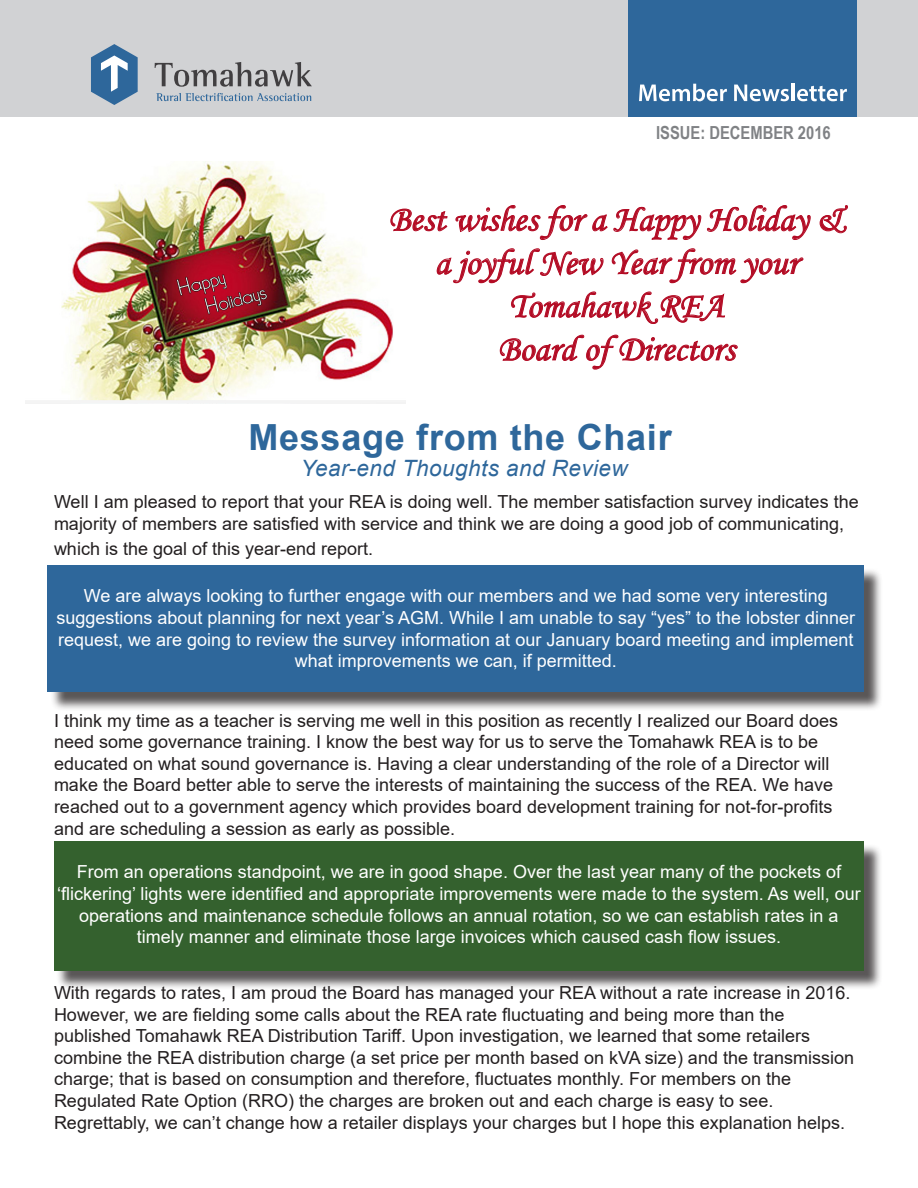
<style>
.page{position:relative;width:918px;height:1188px;background:#fff}
.page>*{position:absolute;margin:0;border:0;box-sizing:border-box;transform-origin:0 0}
.t1{font:36px "Monotype Corsiva";color:#b30b24}
.t2{font:700 36px "Arial";letter-spacing:.02em;color:#2e679b}
.t3{font:italic 22.5px "Arial";letter-spacing:.02em;color:#2e679b}
.t4{font:18px/21.6px "Arial";color:#231f20}
.t5{font:18px/21.6px "Arial";color:#fff;text-align:center}
.t6{font:700 18px "Arial Narrow";color:#808285}
</style>
<div class="page">
<div style="left:0;top:0;width:918px;height:117px;background:#d1d2d4"></div>
<svg style="left:91px;top:44px;width:47px;height:61px"></svg>
<svg style="left:155px;top:62px;width:157px;height:25px"></svg>
<svg style="left:156px;top:93px;width:155px;height:8px"></svg>
<div style="left:629px;top:0;width:228px;height:117px;background:#2e679b"></div>
<svg style="left:639px;top:84px;width:88px;height:17px"></svg>
<svg style="left:734px;top:85px;width:55px;height:16px"></svg>
<hr style="left:792px;top:84px;width:3px;height:17px;background:#fff">
<svg style="left:797px;top:86px;width:50px;height:15px"></svg>
<div style="left:648px;top:116px;width:192px;height:32px;background:#fff"></div>
<img style="left:25px;top:161px;width:381px;height:242px">
<div style="left:50px;top:568px;width:833px;height:143px;background:#231f20;opacity:.75"></div>
<div style="left:48px;top:566px;width:816px;height:126px;background:#2e679b"></div>
<div style="left:56px;top:844px;width:827px;height:146px;background:#231f20;opacity:.75"></div>
<div style="left:54px;top:842px;width:810px;height:129px;background:#34612e"></div>
<svg style="left:390px;top:208px;width:58px;height:24px"></svg>
<svg style="left:455px;top:205px;width:356px;height:35px"></svg>
<svg style="left:819px;top:205px;width:29px;height:29px"></svg>
<svg style="left:437px;top:248px;width:167px;height:36px"></svg>
<svg style="left:612px;top:248px;width:192px;height:36px"></svg>
<svg style="left:511px;top:291px;width:214px;height:33px"></svg>
<svg style="left:500px;top:334px;width:238px;height:36px"></svg>
<p class="t6" style="left:656px;top:119px;width:176px">ISSUE: DECEMBER 2016</p>
<p class="t1" style="left:389px;top:197px;width:457px">Best wishes for a Happy Holiday &amp;</p>
<p class="t1" style="left:435px;top:241px;width:365px">a joyful New Year from your</p>
<p class="t1" style="left:509px;top:284px;width:217px">Tomahawk REA</p>
<p class="t1" style="left:498px;top:327px;width:238px">Board of Directors</p>
<p class="t2" style="left:248px;top:412px;width:425px">Message from the Chair</p>
<p class="t3" style="left:301px;top:454px;width:328px">Year-end Thoughts and Review</p>
<p class="t4" style="left:54px;top:491px;width:806px">Well I am pleased to report that your REA is doing well. The member satisfaction survey indicates the majority of members are satisfied with service and think we are doing a good job of communicating,</p>
<p class="t4" style="left:54px;top:538px;width:321px">which is the goal of this year-end report.</p>
<p class="t5" style="left:84px;top:585px;width:745px">We are always looking to further engage with our members and we had some very interesting</p>
<p class="t5" style="left:56px;top:607px;width:800px">suggestions about planning for next year’s AGM. While I am unable to say “yes” to the lobster dinner request, we are going to review the survey information at our January board meeting and implement what improvements we can, if permitted.</p>
<p class="t4" style="left:54px;top:709px;width:786px">I think my time as a teacher is serving me well in this position as recently I realized our Board does need some governance training. I know the best way for us to serve the Tomahawk REA is to be</p>
<p class="t4" style="left:54px;top:752px;width:781px">educated on what sound governance is. Having a clear understanding of the role of a Director will make the Board better able to serve the interests of maintaining the success of the REA. We have reached out to a government agency which provides board development training for not-for-profits and are scheduling a session as early as possible.</p>
<p class="t5" style="left:57px;top:861px;width:805px">From an operations standpoint, we are in good shape. Over the last year many of the pockets of ‘flickering’ lights were identified and appropriate improvements were made to the system. As well, our operations and maintenance schedule follows an annual rotation, so we can establish rates in a</p>
<p class="t5" style="left:137px;top:926px;width:646px">timely manner and eliminate those large invoices which caused cash flow issues.</p>
<p class="t4" style="left:54px;top:982px;width:798px">With regards to rates, I am proud the Board has managed your REA without a rate increase in 2016.<br>However, we are fielding some calls about the REA rate fluctuating and being more than the</p>
<p class="t4" style="left:54px;top:1025px;width:802px">published Tomahawk REA Distribution Tariff. Upon investigation, we learned that some retailers combine the REA distribution charge (a set price per month based on kVA size) and the transmission charge; that is based on consumption and therefore, fluctuates monthly. For members on the</p>
<p class="t4" style="left:54px;top:1090px;width:721px">Regulated Rate Option (RRO) the charges are broken out and each charge is easy to see.</p>
<p class="t4" style="left:54px;top:1111px;width:793px">Regrettably, we can’t change how a retailer displays your charges but I hope this explanation helps.</p>
</div>
